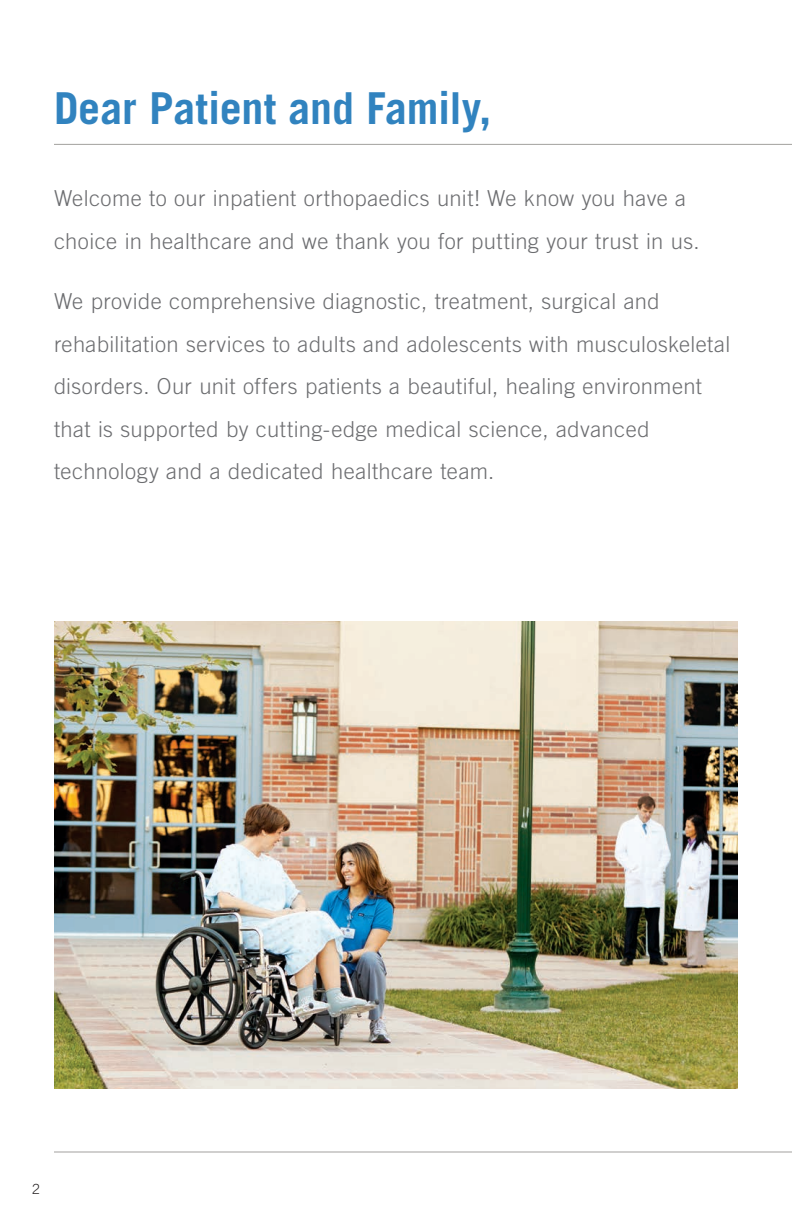
<style>
.page{position:relative;width:792px;height:1224px;background:#fff}
.page>*{position:absolute;margin:0;border:0;box-sizing:border-box;transform-origin:0 0}
.Body_Copy{font:700 44px "Trade Gothic";letter-spacing:-.005em;color:#3183bf}
.t1{font:300 22px/42.4px "Trade Gothic";letter-spacing:.02em;color:#6c6d70}
.t2{font:300 14px "Trade Gothic";color:#231f20}
</style>
<div class="page">
<hr style="left:54px;top:144px;width:738px;height:1px;background:#a2a19e">
<img style="left:54px;top:622px;width:684px;height:467px">
<hr style="left:54px;top:1152px;width:738px;height:1px;background:#a2a19e">
<p class="Body_Copy" style="left:54px;top:81px;width:439px">Dear Patient and Family,</p>
<p class="t1" style="left:54px;top:177px;width:647px">Welcome to our inpatient orthopaedics unit! We know you have a choice in healthcare and we thank you for putting your trust in us.</p>
<p class="t1" style="left:54px;top:280px;width:678px">We provide comprehensive diagnostic, treatment, surgical and rehabilitation services to adults and adolescents with musculoskeletal disorders. Our unit offers patients a beautiful, healing environment that is supported by cutting-edge medical science, advanced technology and a dedicated healthcare team.</p>
<p class="t2" style="left:32px;top:1180px;width:9px">2</p>
</div>
